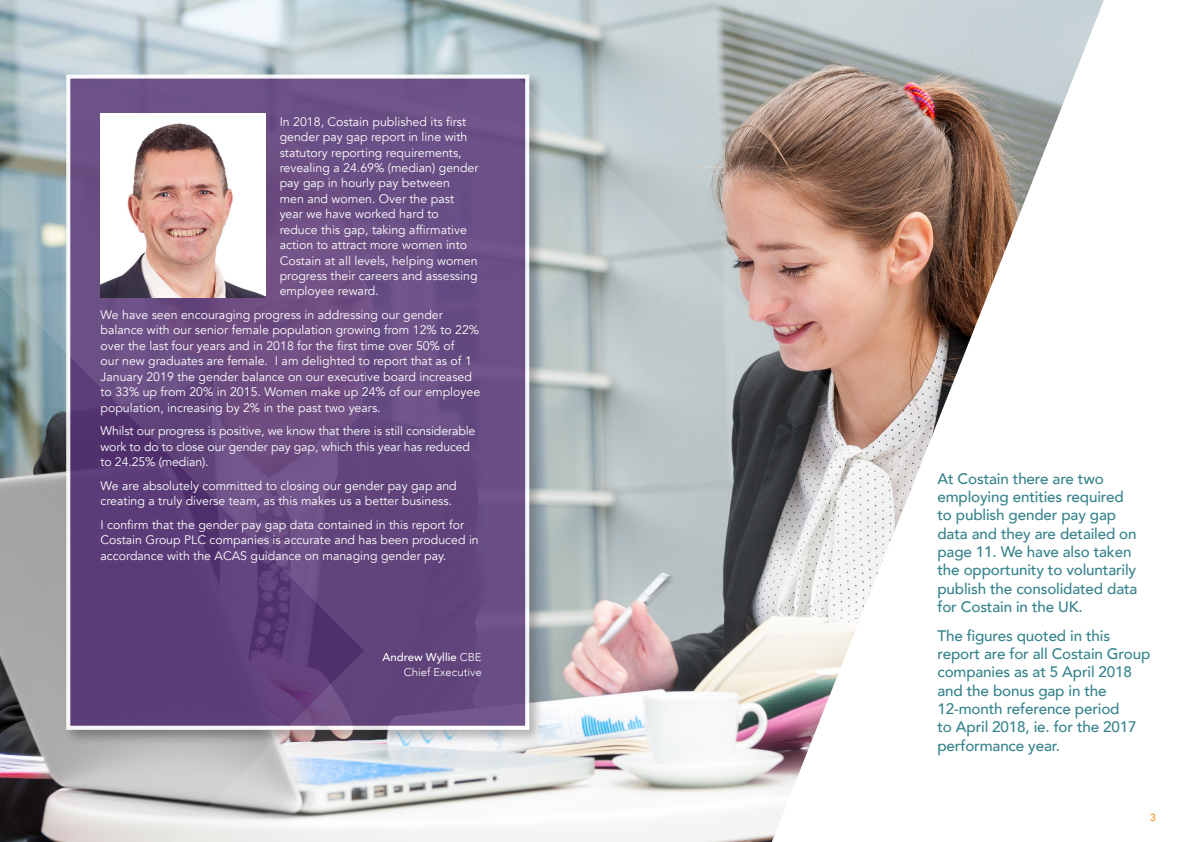
<style>
.page{position:relative;width:1191px;height:842px;background:#fff}
.page>*{position:absolute;margin:0;border:0;box-sizing:border-box;transform-origin:0 0}
.Pull_Quote_-_Below_L{font:500 15.2px/18.3px "Avenir";letter-spacing:-.01em;color:#35838c}
.Body_Text_-_No_Drop{font:12.3px/15.4px "Avenir";color:#fff}
.Section_Body_Text{font:300 11.3px/15.4px "Avenir";color:#fff;text-align:right}
.t1{font:500 10.3px "Avenir";color:#f68f1e}
.s1{font-weight:500}
</style>
<div class="page">
<img style="left:0;top:0;width:1090px;height:842px">
<img style="left:100px;top:113px;width:165px;height:185px">
<p class="Body_Text_-_No_Drop" style="left:280px;top:114px;width:200px">In 2018, Costain published its first gender pay gap report in line with statutory reporting requirements, revealing a 24.69% (median) gender pay gap in hourly pay between<br>men and women. Over the past year we have worked hard to reduce this gap, taking affirmative action to attract more women into<br>Costain at all levels, helping women progress their careers and assessing employee reward.</p>
<p class="Body_Text_-_No_Drop" style="left:100px;top:307px;width:381px">We have seen encouraging progress in addressing our gender balance with our senior female population growing from 12% to 22% over the last four years and in 2018 for the first time over 50% of<br>our new graduates are female. I am delighted to report that as of 1<br>January 2019 the gender balance on our executive board increased to 33% up from 20% in 2015. Women make up 24% of our employee population, increasing by 2% in the past two years.</p>
<p class="Body_Text_-_No_Drop" style="left:100px;top:423px;width:376px">Whilst our progress is positive, we know that there is still considerable work to do to close our gender pay gap, which this year has reduced to 24.25% (median).</p>
<p class="Body_Text_-_No_Drop" style="left:100px;top:478px;width:358px">We are absolutely committed to closing our gender pay gap and creating a truly diverse team, as this makes us a better business.</p>
<p class="Body_Text_-_No_Drop" style="left:100px;top:517px;width:380px">I confirm that the gender pay gap data contained in this report for<br>Costain Group PLC companies is accurate and has been produced in accordance with the ACAS guidance on managing gender pay.</p>
<p class="Section_Body_Text" style="left:382px;top:649px;width:101px"><span class="s1">Andrew Wyllie</span> CBE<br>Chief Executive</p>
<p class="Pull_Quote_-_Below_L" style="left:937px;top:469px;width:201px">At Costain there are two employing entities required to publish gender pay gap data and they are detailed on page 11. We have also taken the opportunity to voluntarily publish the consolidated data for Costain in the UK.</p>
<p class="Pull_Quote_-_Below_L" style="left:937px;top:626px;width:214px">The figures quoted in this report are for all Costain Group companies as at 5 April 2018 and the bonus gap in the<br>12-month reference period<br>to April 2018, ie. for the 2017 performance year.</p>
<p class="t1" style="left:1150px;top:809px;width:7px">3</p>
</div>
